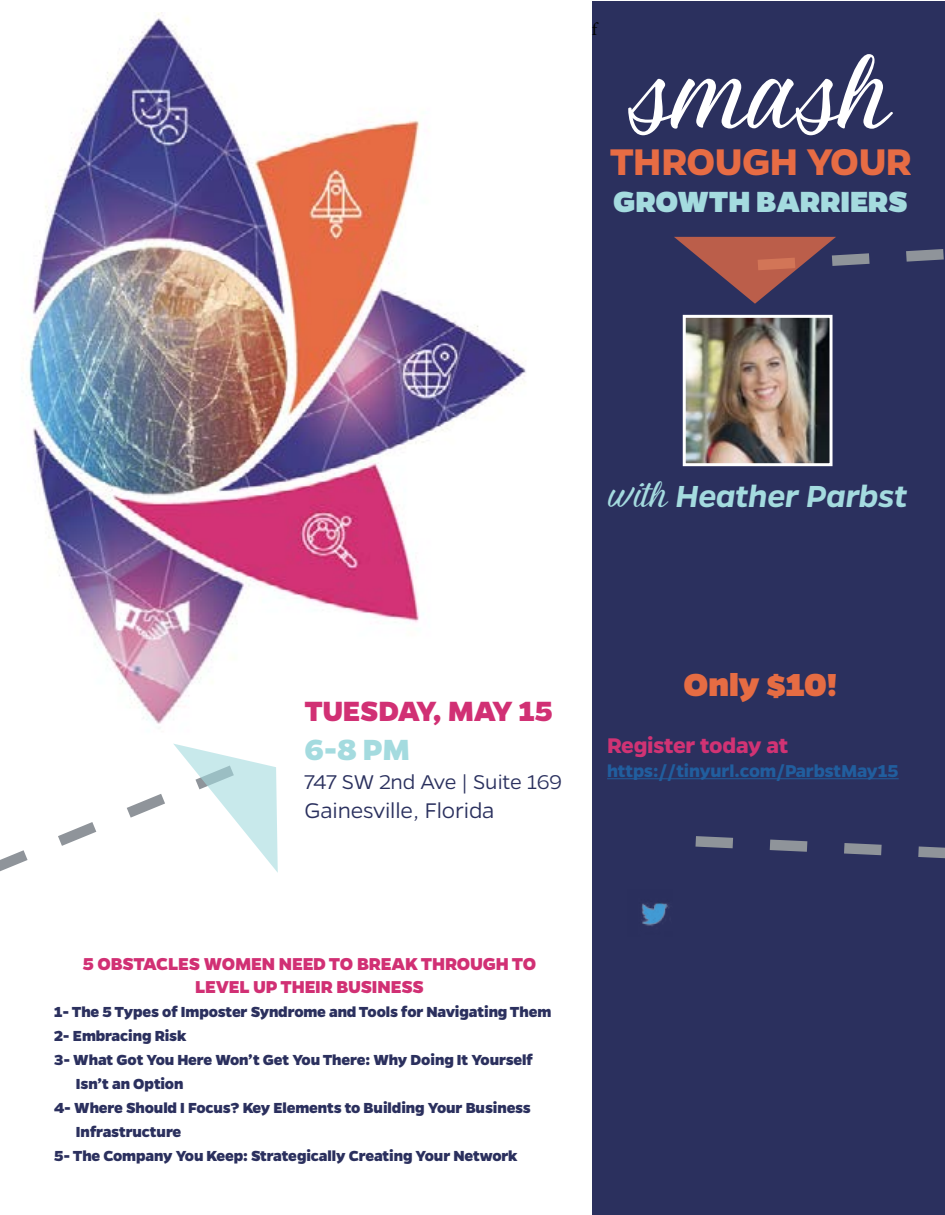
<style>
.page{position:relative;width:945px;height:1215px;background:#fff}
.page>*{position:absolute;margin:0;border:0;box-sizing:border-box;transform-origin:0 0}
.t1{font:99px "Almyra";letter-spacing:-.06em;color:#fff}
.t2{font:700 42px "Gentona";letter-spacing:-.015em;color:#e76c44}
.t3{font:800 36px "Gentona";letter-spacing:-.005em;color:#e66c43}
.t4{font:italic 600 34.5px "Gentona";letter-spacing:-.01em;color:#a4dbdf}
.t5{font:800 33px "Gentona";color:#a4dbdf}
.t6{font:800 33px "Gentona";color:#a4dbdf}
.t7{font:800 31.5px "Gentona";letter-spacing:-.015em;color:#d13074}
.t8{font:300 24px "Gentona";letter-spacing:-.005em;color:#2a305e}
.t9{font:700 24px "Gentona";letter-spacing:-.015em;color:#d13374}
.t10{font:300 22.5px "Gentona";letter-spacing:-.01em;color:#2a305e}
.t11{font:800 19.5px/23.4px "Gentona";letter-spacing:-.015em;color:#d13074;text-align:center}
.t12{font:700 19.5px "Gentona";letter-spacing:-.01em;color:#215e9e}
.t13{font:18px "Minion Pro";color:#000}
.t14{font:800 16.5px "Gentona";letter-spacing:-.01em;color:#2b305e}
.s1{font-family:"Almyra";font-weight:400;font-style:normal}
</style>
<div class="page">
<img style="left:21px;top:13px;width:505px;height:731px">
<div style="left:592px;top:1px;width:352px;height:1213px;background:#2b305e"></div>
<svg style="left:0;top:744px;width:278px;height:129px"></svg>
<svg style="left:674px;top:237px;width:271px;height:67px"></svg>
<img style="left:687px;top:319px;width:142px;height:143px">
<div style="left:683px;top:315px;width:150px;height:151px;border:3px solid #fff"></div>
<img style="left:641px;top:903px;width:28px;height:23px">
<svg style="left:695px;top:830px;width:250px;height:34px"></svg>
<hr style="left:607px;top:778px;width:292px;height:1px;background:#215e9e">
<p class="t13" style="left:592px;top:18px;width:7px">f</p>
<h1 class="t1" style="left:628px;top:33px;width:266px">smash</h1>
<h2 class="t2" style="left:610px;top:138px;width:303px">THROUGH YOUR</h2>
<h3 class="t5" style="left:613px;top:183px;width:296px">GROWTH BARRIERS</h3>
<h3 class="t4" style="left:608px;top:476px;width:301px"><span class="s1">with</span> Heather Parbst</h3>
<h3 class="t7" style="left:305px;top:693px;width:250px">TUESDAY, MAY 15</h3>
<h3 class="t6" style="left:305px;top:731px;width:107px">6-8 PM</h3>
<h3 class="t10" style="left:305px;top:770px;width:259px">747 SW 2nd Ave | Suite 169</h3>
<h3 class="t8" style="left:305px;top:797px;width:191px">Gainesville, Florida</h3>
<h3 class="t3" style="left:684px;top:663px;width:155px">Only $10!</h3>
<h3 class="t9" style="left:607px;top:732px;width:183px">Register today at</h3>
<p class="t12" style="left:607px;top:759px;width:293px">https://tinyurl.com/ParbstMay15</p>
<p class="t11" style="left:83px;top:952px;width:455px">5 OBSTACLES WOMEN NEED TO BREAK THROUGH TO<br>LEVEL UP THEIR BUSINESS</p>
<p class="t14" style="left:54px;top:1002px;width:499px">1- The 5 Types of Imposter Syndrome and Tools for Navigating Them</p>
<p class="t14" style="left:54px;top:1026px;width:134px">2- Embracing Risk</p>
<p class="t14" style="left:54px;top:1050px;width:480px">3- What Got You Here Won’t Get You There: Why Doing It Yourself</p>
<p class="t14" style="left:76px;top:1074px;width:109px">Isn’t an Option</p>
<p class="t14" style="left:54px;top:1098px;width:478px">4- Where Should I Focus? Key Elements to Building Your Business</p>
<p class="t14" style="left:76px;top:1122px;width:107px">Infrastructure</p>
<p class="t14" style="left:54px;top:1146px;width:465px">5- The Company You Keep: Strategically Creating Your Network</p>
</div>
